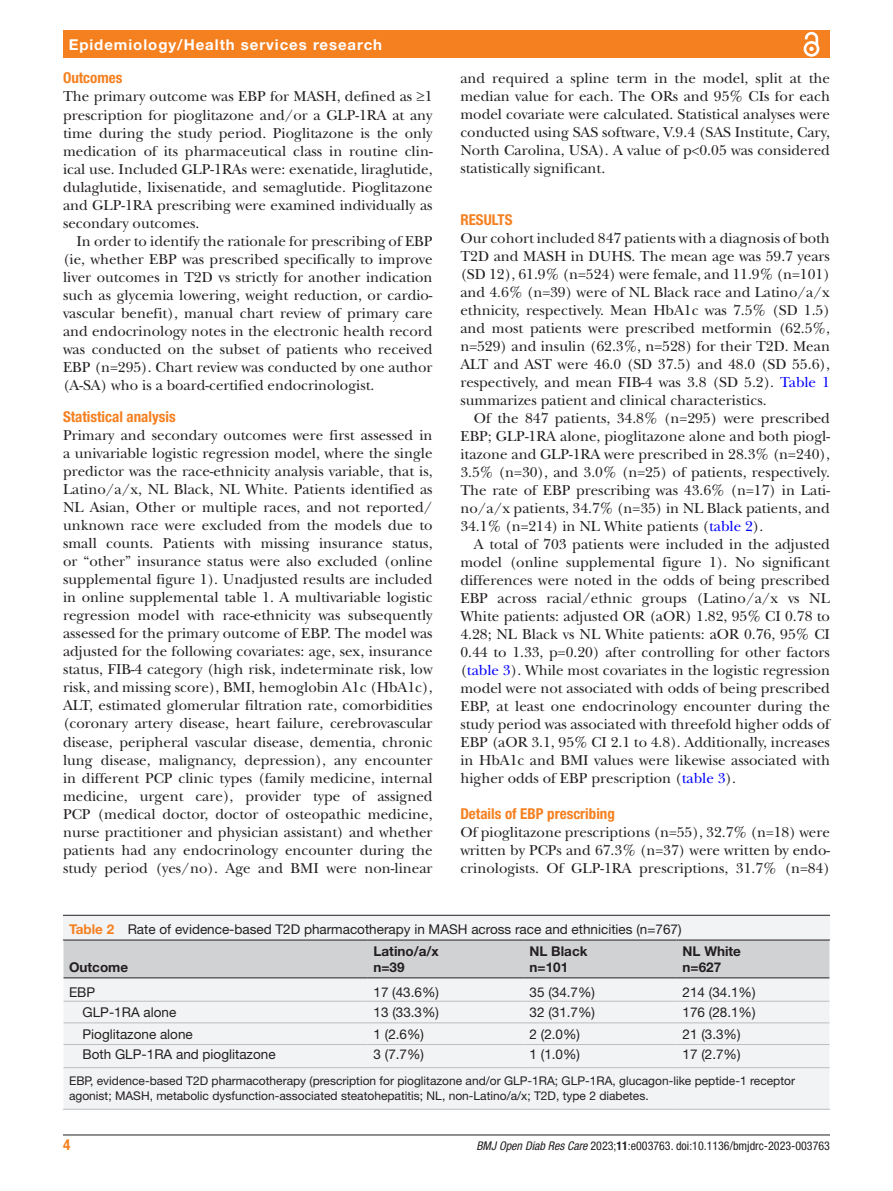
<style>
.page{position:relative;width:893px;height:1191px;background:#fff}
.page>*{position:absolute;margin:0;border:0;box-sizing:border-box;transform-origin:0 0}
.t1{font:15px/18px "New Baskerville";color:#231f20;text-align:justify}
.t2{font:700 condensed 15px "Helvetica Neue LT Std";color:#f58020}
.t3{font:700 15px "Helvetica Neue LT Std";letter-spacing:.065em;color:#fff}
.t4{font:13.5px "Helvetica Neue LT Std";color:#231f20}
.t5{font:700 13.5px/16.2px "Helvetica Neue LT Std";color:#231f20}
.t6{font:12px/15px "Helvetica Neue LT Std";color:#231f20}
.t7{font:condensed 12px "Helvetica Neue LT Std";color:#231f20}
.s1{color:#00f}
.s2{font-weight:700;color:#f58020}
.s3{font-style:italic}
.s4{font-weight:700}
</style>
<div class="page">
<hr style="left:63px;top:1134px;width:767px;height:1px;background:#231f20">
<div style="left:63px;top:31px;width:767px;height:27px;background:#f58020"></div>
<svg style="left:803px;top:31px;width:17px;height:26px"></svg>
<div style="left:63px;top:915px;width:767px;height:194px;background:#f2f3f4"></div>
<hr style="left:63px;top:915px;width:767px;height:1px;background:#231f20">
<hr style="left:63px;top:939px;width:304px;height:1px;background:#231f20">
<hr style="left:368px;top:939px;width:156px;height:1px;background:#231f20">
<hr style="left:524px;top:939px;width:152px;height:1px;background:#231f20">
<hr style="left:676px;top:939px;width:154px;height:1px;background:#231f20">
<hr style="left:368px;top:1067px;width:156px;height:1px;background:#bcbdc0">
<hr style="left:524px;top:1067px;width:152px;height:1px;background:#bcbdc0">
<hr style="left:63px;top:1067px;width:305px;height:1px;background:#bcbdc0">
<hr style="left:676px;top:1067px;width:154px;height:1px;background:#bcbdc0">
<hr style="left:63px;top:1109px;width:304px;height:1px;background:#bcbdc0">
<hr style="left:368px;top:1109px;width:156px;height:1px;background:#bcbdc0">
<hr style="left:524px;top:1109px;width:152px;height:1px;background:#bcbdc0">
<hr style="left:676px;top:1109px;width:154px;height:1px;background:#bcbdc0">
<hr style="left:63px;top:1067px;width:1px;height:42px;background:#fff">
<svg style="left:63px;top:940px;width:767px;height:105px"></svg>
<p class="t3" style="left:69px;top:35px;width:315px">Epidemiology/Health services research</p>
<p class="t2" style="left:63px;top:69px;width:61px">Outcomes</p>
<p class="t1" style="left:63px;top:88px;width:371px">The primary outcome was EBP for MASH, defined as ≥1 prescription for pioglitazone and/or a GLP-1RA at any time during the study period. Pioglitazone is the only medication of its pharmaceutical class in routine clin&shy;ical use. Included GLP-1RAs were: exenatide, liraglutide, dulaglutide, lixisenatide, and semaglutide. Pioglitazone and GLP-1RA prescribing were examined individually as secondary outcomes.</p>
<p class="t1" style="left:63px;top:232px;width:371px;text-indent:14px">In order to identify the rationale for prescribing of EBP (ie, whether EBP was prescribed specifically to improve liver outcomes in T2D vs strictly for another indication such as glycemia lowering, weight reduction, or cardio&shy;vascular benefit), manual chart review of primary care and endocrinology notes in the electronic health record was conducted on the subset of patients who received EBP (n=295). Chart review was conducted by one author (A-SA) who is a board-certified endocrinologist.</p>
<p class="t2" style="left:63px;top:408px;width:114px">Statistical analysis</p>
<p class="t1" style="left:63px;top:426px;width:371px">Primary and secondary outcomes were first assessed in a univariable logistic regression model, where the single predictor was the race-ethnicity analysis variable, that is, Latino/a/x, NL Black, NL White. Patients identified as NL Asian, Other or multiple races, and not reported/ unknown race were excluded from the models due to small counts. Patients with missing insurance status, or “other” insurance status were also excluded (online supplemental figure 1). Unadjusted results are included in online supplemental table 1. A multivariable logistic regression model with race-ethnicity was subsequently assessed for the primary outcome of EBP. The model was adjusted for the following covariates: age, sex, insurance status, FIB-4 category (high risk, indeterminate risk, low risk, and missing score), BMI, hemoglobin A1c (HbA1c), ALT, estimated glomerular filtration rate, comorbidities (coronary artery disease, heart failure, cerebrovascular disease, peripheral vascular disease, dementia, chronic lung disease, malignancy, depression), any encounter in different PCP clinic types (family medicine, internal medicine, urgent care), provider type of assigned PCP (medical doctor, doctor of osteopathic medicine, nurse practitioner and physician assistant) and whether patients had any endocrinology encounter during the study period (yes/no). Age and BMI were non-linear</p>
<p class="t1" style="left:460px;top:69px;width:371px">and required a spline term in the model, split at the median value for each. The ORs and 95% CIs for each model covariate were calculated. Statistical analyses were conducted using SAS software, V.9.4 (SAS Institute, Cary, North Carolina, USA). A value of p&lt;0.05 was considered statistically significant.</p>
<p class="t2" style="left:460px;top:211px;width:54px">RESULTS</p>
<p class="t1" style="left:460px;top:229px;width:371px">Our cohort included 847 patients with a diagnosis of both T2D and MASH in DUHS. The mean age was 59.7 years (SD 12), 61.9% (n=524) were female, and 11.9% (n=101) and 4.6% (n=39) were of NL Black race and Latino/a/x ethnicity, respectively. Mean HbA1c was 7.5% (SD 1.5) and most patients were prescribed metformin (62.5%, n=529) and insulin (62.3%, n=528) for their T2D. Mean ALT and AST were 46.0 (SD 37.5) and 48.0 (SD 55.6), respectively, and mean FIB-4 was 3.8 (SD 5.2). <span class="s1">Table 1 </span>summarizes patient and clinical characteristics.</p>
<p class="t1" style="left:460px;top:409px;width:371px;text-indent:14px">Of the 847 patients, 34.8% (n=295) were prescribed EBP; GLP-1RA alone, pioglitazone alone and both piogl&shy;itazone and GLP-1RA were prescribed in 28.3% (n=240), 3.5% (n=30), and 3.0% (n=25) of patients, respectively.<br>The rate of EBP prescribing was 43.6% (n=17) in Lati&shy;no/a/x patients, 34.7% (n=35) in NL Black patients, and 34.1% (n=214) in NL White patients (<span class="s1">table 2</span>).</p>
<p class="t1" style="left:460px;top:535px;width:371px;text-indent:14px">A total of 703 patients were included in the adjusted model (online supplemental figure 1). No significant differences were noted in the odds of being prescribed EBP across racial/ethnic groups (Latino/a/x vs NL White patients: adjusted OR (aOR) 1.82, 95% CI 0.78 to 4.28; NL Black vs NL White patients: aOR 0.76, 95% CI 0.44 to 1.33, p=0.20) after controlling for other factors (<span class="s1">table 3</span>). While most covariates in the logistic regression model were not associated with odds of being prescribed EBP, at least one endocrinology encounter during the study period was associated with threefold higher odds of EBP (aOR 3.1, 95% CI 2.1 to 4.8). Additionally, increases in HbA1c and BMI values were likewise associated with higher odds of EBP prescription (<span class="s1">table 3</span>).</p>
<p class="t2" style="left:460px;top:804px;width:156px">Details of EBP prescribing</p>
<p class="t1" style="left:460px;top:822px;width:371px">Of pioglitazone prescriptions (n=55), 32.7% (n=18) were written by PCPs and 67.3% (n=37) were written by endo&shy;crinologists. Of GLP-1RA prescriptions, 31.7% (n=84)</p>
<p class="t4" style="left:69px;top:920px;width:614px"><span class="s2">Table 2</span> Rate of evidence-based T2D pharmacotherapy in MASH across race and ethnicities (n=767)</p>
<p class="t5" style="left:69px;top:958px;width:61px">Outcome</p>
<p class="t5" style="left:374px;top:942px;width:67px">Latino/a/x n=39</p>
<p class="t5" style="left:530px;top:942px;width:59px">NL Black n=101</p>
<p class="t5" style="left:683px;top:942px;width:60px">NL White n=627</p>
<p class="t4" style="left:69px;top:984px;width:28px">EBP</p>
<p class="t4" style="left:374px;top:984px;width:67px">17 (43.6%)</p>
<p class="t4" style="left:530px;top:984px;width:67px">35 (34.7%)</p>
<p class="t4" style="left:683px;top:984px;width:75px">214 (34.1%)</p>
<p class="t4" style="left:83px;top:1004px;width:95px">GLP-1RA alone</p>
<p class="t4" style="left:374px;top:1004px;width:67px">13 (33.3%)</p>
<p class="t4" style="left:530px;top:1004px;width:67px">32 (31.7%)</p>
<p class="t4" style="left:683px;top:1004px;width:75px">176 (28.1%)</p>
<p class="t4" style="left:83px;top:1025px;width:112px">Pioglitazone alone</p>
<p class="t4" style="left:374px;top:1025px;width:52px">1 (2.6%)</p>
<p class="t4" style="left:530px;top:1025px;width:52px">2 (2.0%)</p>
<p class="t4" style="left:683px;top:1025px;width:60px">21 (3.3%)</p>
<p class="t4" style="left:83px;top:1045px;width:195px">Both GLP-1RA and pioglitazone</p>
<p class="t4" style="left:374px;top:1045px;width:52px">3 (7.7%)</p>
<p class="t4" style="left:530px;top:1045px;width:52px">1 (1.0%)</p>
<p class="t4" style="left:683px;top:1045px;width:60px">17 (2.7%)</p>
<p class="t6" style="left:69px;top:1073px;width:727px">EBP, evidence-based T2D pharmacotherapy (prescription for pioglitazone and/or GLP-1RA; GLP-1RA, glucagon-like peptide-1 receptor agonist; MASH, metabolic dysfunction-associated steatohepatitis; NL, non-Latino/a/x; T2D, type 2 diabetes.</p>
<p class="t2" style="left:63px;top:1135px;width:9px">4</p>
<p class="t7" style="left:476px;top:1138px;width:355px"><span class="s3">BMJ Open Diab Res Care</span> 2023;<span class="s4">11</span>:e003763. doi:10.1136/bmjdrc-2023-003763</p>
</div>
